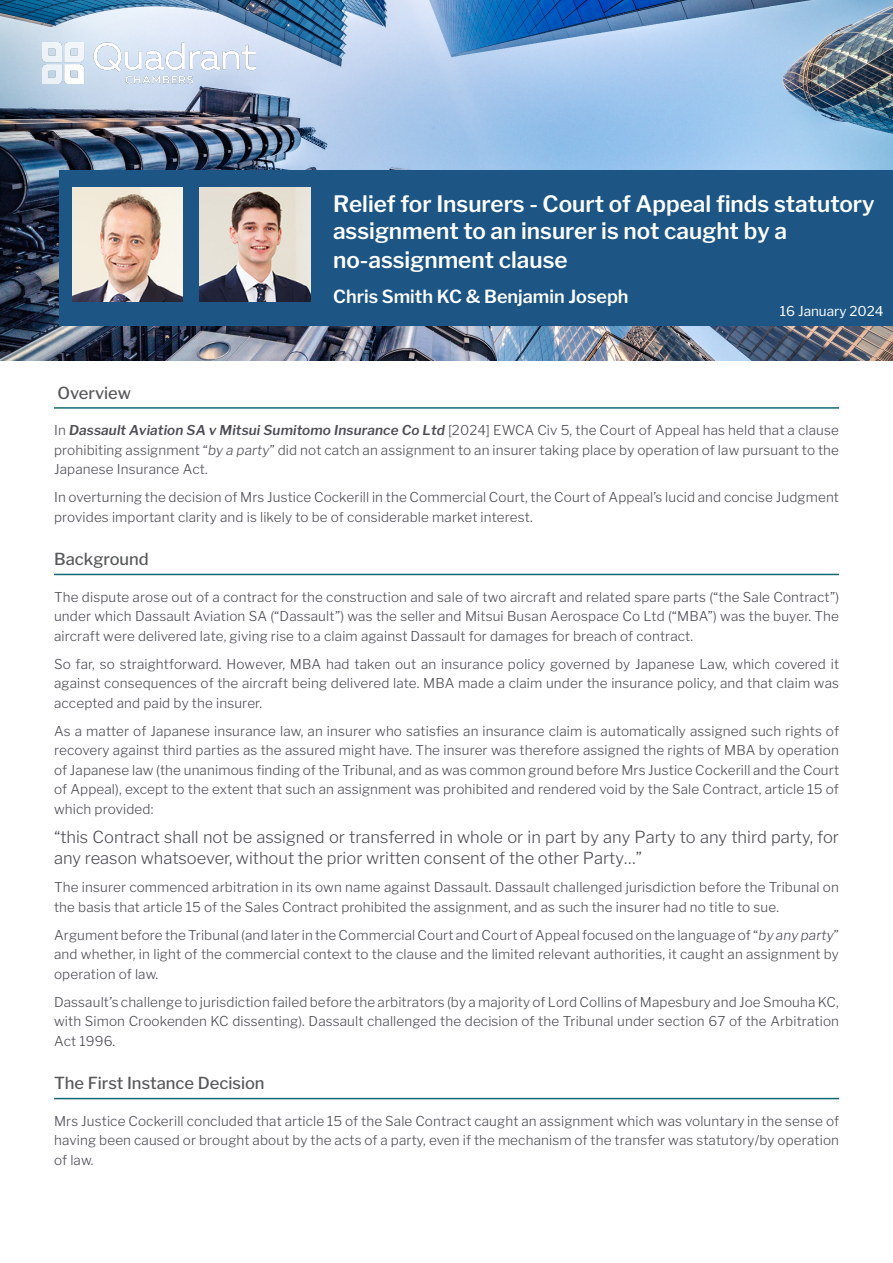
<style>
.page{position:relative;width:893px;height:1263px;background:#fff}
.page>*{position:absolute;margin:0;border:0;box-sizing:border-box;transform-origin:0 0}
.Banner_Heading{font:600 22.5px/27px "Libre Franklin";color:#fff}
.Banner_Sub-heading{font:600 18px "Libre Franklin";color:#fff}
.Body_quote{font:300 16.5px/21px "Libre Franklin";color:#4d4e56}
.Sub_Head{font:500 16.5px "Libre Franklin";color:#57585a}
.Body{font:300 13.5px/19.5px "Libre Franklin";letter-spacing:.01em;color:#4d4e56;text-align:justify}
.t1{font:13.5px "Libre Franklin";color:#fff}
.s1{font-weight:600;font-style:italic}
.s2{font-style:italic}
</style>
<div class="page">
<img style="left:0;top:0;width:893px;height:360px">
<img style="left:43px;top:43px;width:212px;height:41px">
<div style="left:60px;top:170px;width:833px;height:155px;background:#1d5685"></div>
<img style="left:200px;top:188px;width:110px;height:114px">
<hr style="left:54px;top:407px;width:785px;height:2px;background:#146873">
<hr style="left:54px;top:574px;width:785px;height:1px;background:#146873">
<hr style="left:54px;top:1098px;width:785px;height:1px;background:#146873">
<img style="left:72px;top:188px;width:111px;height:114px">
<p class="Banner_Heading" style="left:333px;top:191px;width:543px">Relief for Insurers - Court of Appeal finds statutory assignment to an insurer is not caught by a</p>
<p class="Banner_Heading" style="left:333px;top:247px;width:236px">no-assignment clause</p>
<p class="Banner_Sub-heading" style="left:333px;top:285px;width:297px">Chris Smith KC &amp; Benjamin Joseph</p>
<p class="t1" style="left:780px;top:303px;width:105px">16 January 2024</p>
<p class="Sub_Head" style="left:58px;top:383px;width:75px">Overview</p>
<p class="Body" style="left:54px;top:420px;width:786px">In <span class="s1">Dassault Aviation SA v Mitsui Sumitomo Insurance Co Ltd</span> [2024] EWCA Civ 5, the Court of Appeal has held that a clause prohibiting assignment “<span class="s2">by a party</span>” did not catch an assignment to an insurer taking place by operation of law pursuant to the Japanese Insurance Act.</p>
<p class="Body" style="left:54px;top:487px;width:786px">In overturning the decision of Mrs Justice Cockerill in the Commercial Court, the Court of Appeal’s lucid and concise Judgment provides important clarity and is likely to be of considerable market interest.</p>
<p class="Sub_Head" style="left:54px;top:549px;width:96px">Background</p>
<p class="Body" style="left:54px;top:587px;width:786px">The dispute arose out of a contract for the construction and sale of two aircraft and related spare parts (“the Sale Contract”) under which Dassault Aviation SA (“Dassault”) was the seller and Mitsui Busan Aerospace Co Ltd (“MBA”) was the buyer. The aircraft were delivered late, giving rise to a claim against Dassault for damages for breach of contract.</p>
<p class="Body" style="left:54px;top:654px;width:786px">So far, so straightforward. However, MBA had taken out an insurance policy governed by Japanese Law, which covered it against consequences of the aircraft being delivered late. MBA made a claim under the insurance policy, and that claim was accepted and paid by the insurer.</p>
<p class="Body" style="left:54px;top:721px;width:786px">As a matter of Japanese insurance law, an insurer who satisfies an insurance claim is automatically assigned such rights of recovery against third parties as the assured might have. The insurer was therefore assigned the rights of MBA by operation of Japanese law (the unanimous finding of the Tribunal, and as was common ground before Mrs Justice Cockerill and the Court of Appeal), except to the extent that such an assignment was prohibited and rendered void by the Sale Contract, article 15 of which provided:</p>
<p class="Body_quote" style="left:54px;top:827px;width:786px">“this Contract shall not be assigned or transferred in whole or in part by any Party to any third party, for any reason whatsoever, without the prior written consent of the other Party…”</p>
<p class="Body" style="left:54px;top:878px;width:786px">The insurer commenced arbitration in its own name against Dassault. Dassault challenged jurisdiction before the Tribunal on the basis that article 15 of the Sales Contract prohibited the assignment, and as such the insurer had no title to sue.</p>
<p class="Body" style="left:54px;top:925px;width:786px">Argument before the Tribunal (and later in the Commercial Court and Court of Appeal focused on the language of “<span class="s2">by any party</span>” and whether, in light of the commercial context to the clause and the limited relevant authorities, it caught an assignment by operation of law.</p>
<p class="Body" style="left:54px;top:992px;width:786px">Dassault’s challenge to jurisdiction failed before the arbitrators (by a majority of Lord Collins of Mapesbury and Joe Smouha KC, with Simon Crookenden KC dissenting). Dassault challenged the decision of the Tribunal under section 67 of the Arbitration Act 1996.</p>
<p class="Sub_Head" style="left:54px;top:1073px;width:212px">The First Instance Decision</p>
<p class="Body" style="left:54px;top:1111px;width:786px">Mrs Justice Cockerill concluded that article 15 of the Sale Contract caught an assignment which was voluntary in the sense of having been caused or brought about by the acts of a party, even if the mechanism of the transfer was statutory/by operation of law.</p>
</div>
